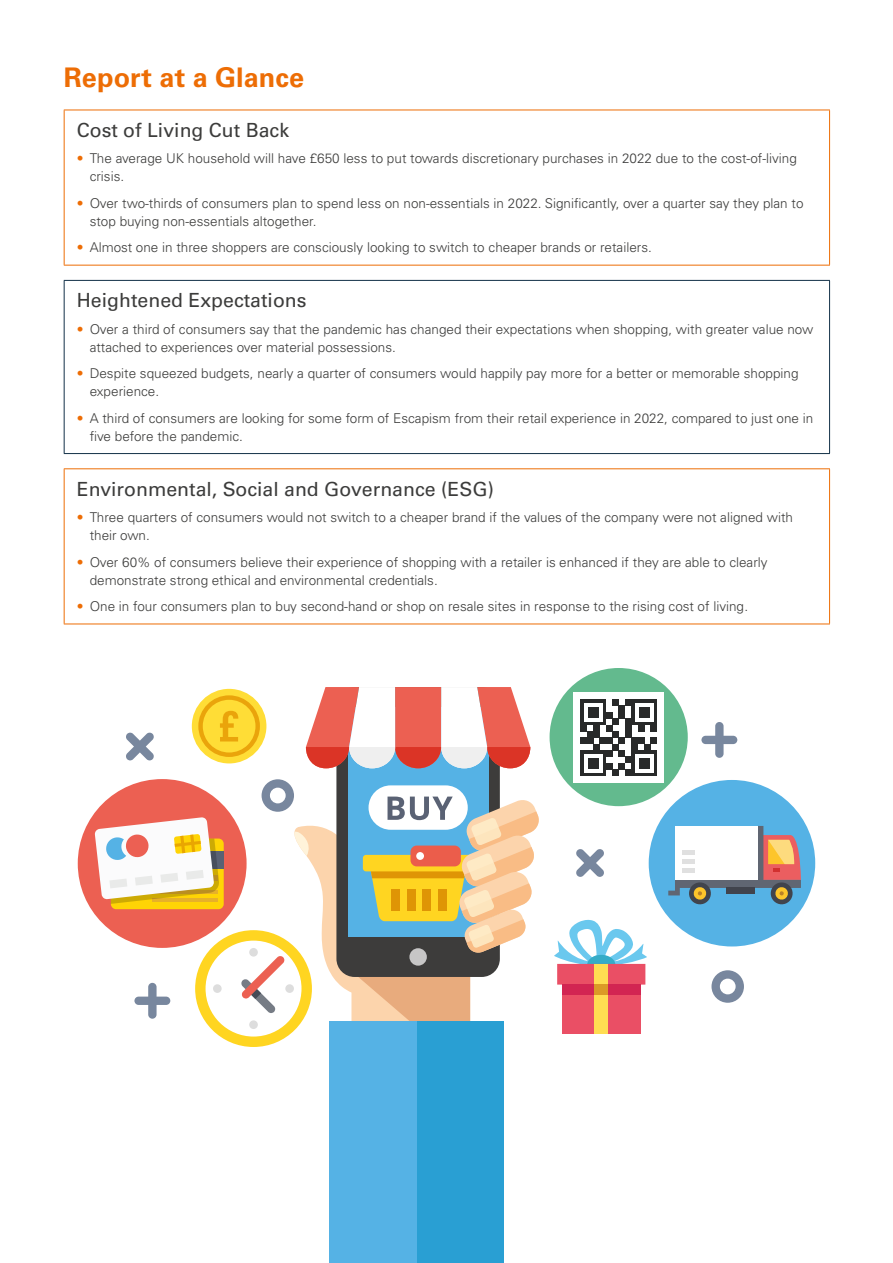
<style>
.page{position:relative;width:893px;height:1263px;background:#fff}
.page>*{position:absolute;margin:0;border:0;box-sizing:border-box;transform-origin:0 0}
.t1{font:700 27px "Univers LTCYR 65";letter-spacing:.005em;color:#ed6d05}
.t2{font:19.5px "Univers LTCYR 55 Roman";color:#3c3c3b}
.t3{font:300 13.5px/18px "Univers LTCYR 45";color:#3c3c3b}
.s1{color:#ed6d05}
</style>
<div class="page">
<hr style="left:64px;top:110px;width:766px;height:1px;background:#ed6d05">
<hr style="left:64px;top:110px;width:1px;height:155px;background:#ed6d05">
<hr style="left:829px;top:110px;width:1px;height:155px;background:#ed6d05">
<hr style="left:64px;top:265px;width:766px;height:1px;background:#ed6d05">
<hr style="left:64px;top:280px;width:766px;height:1px;background:#123047">
<hr style="left:64px;top:281px;width:1px;height:172px;background:#123047">
<hr style="left:829px;top:281px;width:1px;height:172px;background:#123047">
<hr style="left:64px;top:453px;width:766px;height:1px;background:#123047">
<hr style="left:64px;top:468px;width:766px;height:1px;background:#ed6d05">
<hr style="left:64px;top:469px;width:1px;height:155px;background:#ed6d05">
<hr style="left:829px;top:469px;width:1px;height:155px;background:#ed6d05">
<hr style="left:64px;top:624px;width:766px;height:1px;background:#ed6d05">
<div style="left:329px;top:1021px;width:175px;height:242px;background:#55b2e5"></div>
<div style="left:418px;top:1021px;width:86px;height:242px;background:#299fd3"></div>
<div style="left:348px;top:707px;width:141px;height:230px;background:#55b2e5"></div>
<svg style="left:306px;top:687px;width:224px;height:81px"></svg>
<div style="left:195px;top:930px;width:117px;height:117px;background:#ffd521;border-radius:50%"></div>
<div style="left:206px;top:941px;width:95px;height:95px;background:#fff;border-radius:50%"></div>
<div style="left:213px;top:984px;width:9px;height:9px;background:#ddd;border-radius:50%"></div>
<div style="left:649px;top:780px;width:166px;height:166px;background:#55b2e5;border-radius:50%"></div>
<svg style="left:668px;top:826px;width:133px;height:79px"></svg>
<div style="left:675px;top:826px;width:82px;height:54px;background:#fff"></div>
<div style="left:682px;top:859px;width:13px;height:5px;background:#e0e0e0"></div>
<div style="left:682px;top:868px;width:13px;height:5px;background:#e0e0e0"></div>
<div style="left:682px;top:850px;width:13px;height:5px;background:#e0e0e0"></div>
<svg style="left:576px;top:849px;width:28px;height:28px"></svg>
<svg style="left:126px;top:732px;width:28px;height:28px"></svg>
<svg style="left:701px;top:722px;width:36px;height:36px"></svg>
<svg style="left:134px;top:983px;width:36px;height:36px"></svg>
<svg style="left:711px;top:970px;width:33px;height:33px"></svg>
<svg style="left:241px;top:779px;width:298px;height:266px"></svg>
<div style="left:78px;top:779px;width:169px;height:169px;background:#ec6052;border-radius:50%"></div>
<svg style="left:95px;top:817px;width:129px;height:92px;background:#eccfa6"></svg>
<div style="left:192px;top:689px;width:74px;height:74px;background:#ffdd36;border-radius:50%"></div>
<svg style="left:198px;top:695px;width:62px;height:62px"></svg>
<div style="left:528px;top:908px;width:145px;height:145px;background:#fff;border-radius:50%"></div>
<div style="left:562px;top:984px;width:78px;height:49px;background:#ea4f65"></div>
<svg style="left:554px;top:920px;width:93px;height:64px"></svg>
<div style="left:562px;top:984px;width:78px;height:11px;background:#d22552"></div>
<div style="left:595px;top:964px;width:13px;height:69px;background:#ffdd52"></div>
<div style="left:595px;top:984px;width:13px;height:11px;background:#db9a27"></div>
<div style="left:550px;top:668px;width:138px;height:138px;background:#63ba8e;border-radius:50%"></div>
<div style="left:573px;top:692px;width:91px;height:90px;background:#fff"></div>
<div style="left:580px;top:699px;width:26px;height:26px;background:#282929"></div>
<div style="left:584px;top:703px;width:18px;height:18px;background:#fff"></div>
<div style="left:588px;top:707px;width:10px;height:10px;background:#282929"></div>
<div style="left:631px;top:699px;width:26px;height:26px;background:#282929"></div>
<div style="left:635px;top:703px;width:18px;height:18px;background:#fff"></div>
<div style="left:639px;top:707px;width:10px;height:10px;background:#282929"></div>
<div style="left:580px;top:750px;width:26px;height:26px;background:#282929"></div>
<div style="left:584px;top:754px;width:18px;height:18px;background:#fff"></div>
<div style="left:588px;top:758px;width:10px;height:10px;background:#282929"></div>
<div style="left:631px;top:750px;width:26px;height:26px;background:#282929"></div>
<div style="left:635px;top:754px;width:18px;height:18px;background:#fff"></div>
<div style="left:639px;top:758px;width:10px;height:10px;background:#282929"></div>
<svg style="left:651px;top:725px;width:6px;height:6px"></svg>
<svg style="left:651px;top:738px;width:6px;height:6px"></svg>
<div style="left:644px;top:744px;width:7px;height:6px;background:#282929"></div>
<svg style="left:638px;top:725px;width:6px;height:6px"></svg>
<svg style="left:638px;top:738px;width:6px;height:6px"></svg>
<div style="left:631px;top:738px;width:7px;height:6px;background:#282929"></div>
<div style="left:631px;top:744px;width:7px;height:6px;background:#282929"></div>
<div style="left:593px;top:725px;width:7px;height:6px;background:#282929"></div>
<div style="left:593px;top:731px;width:7px;height:7px;background:#282929"></div>
<div style="left:593px;top:744px;width:7px;height:6px;background:#282929"></div>
<div style="left:587px;top:731px;width:6px;height:7px;background:#282929"></div>
<svg style="left:587px;top:738px;width:6px;height:6px"></svg>
<div style="left:580px;top:725px;width:7px;height:6px;background:#282929"></div>
<div style="left:580px;top:738px;width:7px;height:6px;background:#282929"></div>
<div style="left:606px;top:750px;width:6px;height:7px;background:#282929"></div>
<div style="left:625px;top:769px;width:6px;height:7px;background:#282929"></div>
<svg style="left:619px;top:757px;width:12px;height:12px"></svg>
<div style="left:619px;top:750px;width:6px;height:7px;background:#282929"></div>
<div style="left:612px;top:769px;width:7px;height:7px;background:#282929"></div>
<svg style="left:606px;top:763px;width:6px;height:6px"></svg>
<svg style="left:625px;top:725px;width:6px;height:6px"></svg>
<svg style="left:606px;top:725px;width:6px;height:6px"></svg>
<div style="left:625px;top:731px;width:6px;height:7px;background:#282929"></div>
<svg style="left:619px;top:738px;width:6px;height:6px"></svg>
<div style="left:612px;top:731px;width:7px;height:7px;background:#282929"></div>
<div style="left:612px;top:744px;width:7px;height:6px;background:#282929"></div>
<svg style="left:600px;top:738px;width:12px;height:6px"></svg>
<div style="left:625px;top:699px;width:6px;height:7px;background:#282929"></div>
<div style="left:625px;top:718px;width:6px;height:7px;background:#282929"></div>
<svg style="left:619px;top:706px;width:6px;height:12px"></svg>
<div style="left:612px;top:699px;width:7px;height:7px;background:#282929"></div>
<div style="left:612px;top:718px;width:7px;height:7px;background:#282929"></div>
<svg style="left:606px;top:712px;width:6px;height:6px"></svg>
<h1 class="t1" style="left:64px;top:58px;width:242px">Report at a Glance</h1>
<h2 class="t2" style="left:77px;top:116px;width:214px">Cost of Living Cut Back</h2>
<p class="t3" style="left:90px;top:149px;width:709px;text-indent:-13px"><span class="s1">•</span> The average UK household will have £650 less to put towards discretionary purchases in 2022 due to the cost-of-living crisis.</p>
<p class="t3" style="left:90px;top:194px;width:715px;text-indent:-13px"><span class="s1">•</span> Over two-thirds of consumers plan to spend less on non-essentials in 2022. Significantly, over a quarter say they plan to stop buying non-essentials altogether.</p>
<p class="t3" style="left:77px;top:238px;width:576px"><span class="s1">•</span> Almost one in three shoppers are consciously looking to switch to cheaper brands or retailers.</p>
<h2 class="t2" style="left:77px;top:287px;width:231px">Heightened Expectations</h2>
<p class="t3" style="left:90px;top:320px;width:725px;text-indent:-13px"><span class="s1">•</span> Over a third of consumers say that the pandemic has changed their expectations when shopping, with greater value now attached to experiences over material possessions.</p>
<p class="t3" style="left:90px;top:364px;width:710px;text-indent:-13px"><span class="s1">•</span> Despite squeezed budgets, nearly a quarter of consumers would happily pay more for a better or memorable shopping experience.</p>
<p class="t3" style="left:90px;top:409px;width:725px;text-indent:-13px"><span class="s1">•</span> A third of consumers are looking for some form of Escapism from their retail experience in 2022, compared to just one in five before the pandemic.</p>
<h2 class="t2" style="left:77px;top:475px;width:419px">Environmental, Social and Governance (ESG)</h2>
<p class="t3" style="left:90px;top:508px;width:705px;text-indent:-13px"><span class="s1">•</span> Three quarters of consumers would not switch to a cheaper brand if the values of the company were not aligned with their own.</p>
<p class="t3" style="left:90px;top:552px;width:679px;text-indent:-13px"><span class="s1">•</span> Over 60% of consumers believe their experience of shopping with a retailer is enhanced if they are able to clearly demonstrate strong ethical and environmental credentials.</p>
<p class="t3" style="left:77px;top:597px;width:673px"><span class="s1">•</span> One in four consumers plan to buy second-hand or shop on resale sites in response to the rising cost of living.</p>
</div>
